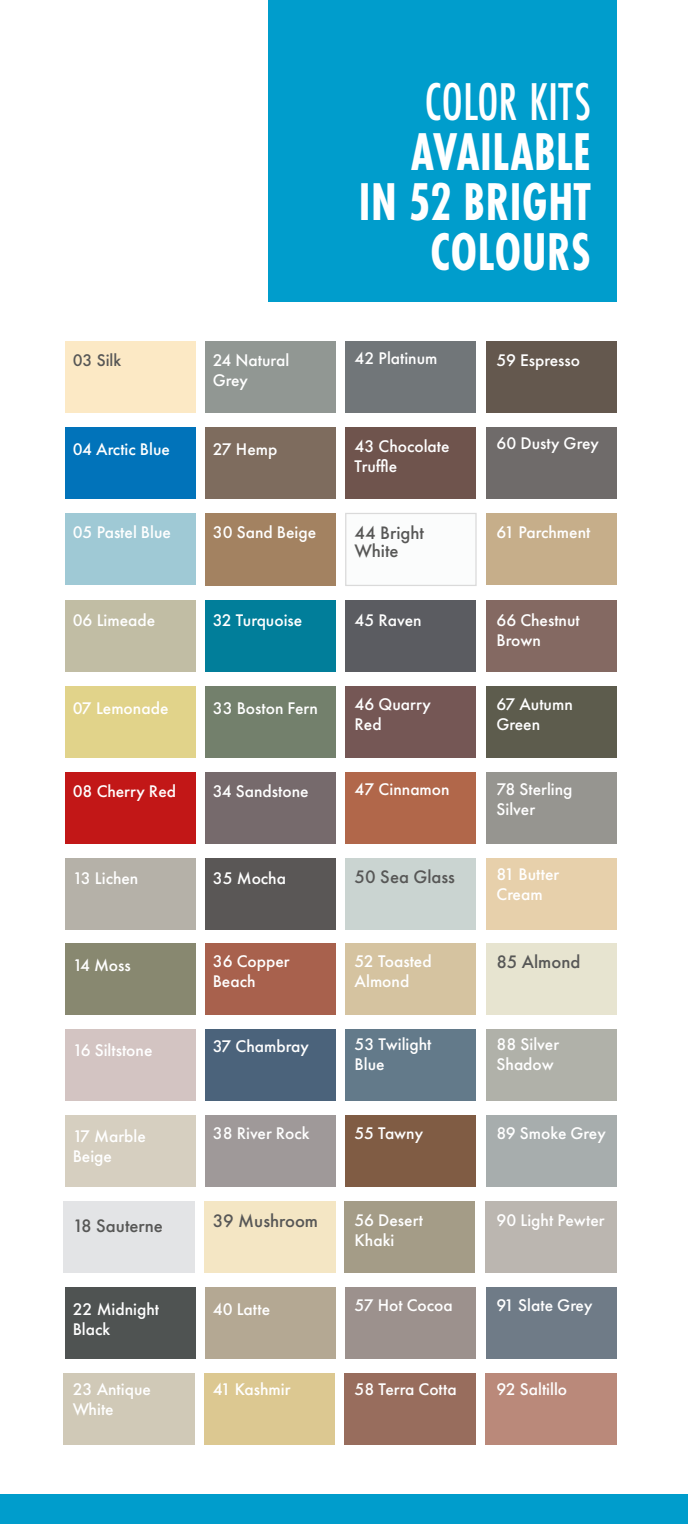
<style>
.page{position:relative;width:688px;height:1524px;background:#fff}
.page>*{position:absolute;margin:0;border:0;box-sizing:border-box;transform-origin:0 0}
.t1{font:700 55.25px/50px "Futura PT Cond";letter-spacing:.01em;color:#fff;text-align:right;scale:.9 1}
.t2{font:500 55.25px "Futura PT Cond";letter-spacing:.01em;color:#fff;scale:.9 1}
.t3{font:500 18.75px/17.5px "Futura PT";color:#575756}
.t4{font:500 17.5px/20px "Futura PT";color:#fff}
.t5{font:500 17.5px "Futura PT";color:#575756}
</style>
<div class="page">
<div style="left:269px;top:0;width:348px;height:302px;background:#009dcc"></div>
<div style="left:65px;top:341px;width:130px;height:72px;background:#fce9c5"></div>
<div style="left:205px;top:341px;width:130px;height:72px;background:#919793"></div>
<div style="left:486px;top:341px;width:131px;height:72px;background:#64584e"></div>
<div style="left:65px;top:600px;width:130px;height:72px;background:#c1bda4"></div>
<div style="left:345px;top:600px;width:131px;height:72px;background:#5b5c61"></div>
<div style="left:205px;top:600px;width:130px;height:72px;background:#017e9a"></div>
<div style="left:486px;top:600px;width:131px;height:72px;background:#846962"></div>
<div style="left:65px;top:427px;width:130px;height:72px;background:#0173ba"></div>
<div style="left:205px;top:427px;width:130px;height:72px;background:#7e6c5e"></div>
<div style="left:486px;top:427px;width:131px;height:72px;background:#6f6b6a"></div>
<div style="left:65px;top:686px;width:130px;height:72px;background:#e1d38a"></div>
<div style="left:345px;top:686px;width:131px;height:72px;background:#755755"></div>
<div style="left:205px;top:686px;width:130px;height:72px;background:#73806c"></div>
<div style="left:486px;top:686px;width:131px;height:72px;background:#5d5c4d"></div>
<div style="left:65px;top:857px;width:130px;height:72px;background:#b5b1a8"></div>
<div style="left:345px;top:857px;width:131px;height:72px;background:#cad4d1"></div>
<div style="left:205px;top:857px;width:130px;height:72px;background:#5a5756"></div>
<div style="left:486px;top:857px;width:131px;height:72px;background:#e7d0ab"></div>
<div style="left:65px;top:1029px;width:130px;height:72px;background:#d3c4c2"></div>
<div style="left:345px;top:1029px;width:131px;height:72px;background:#637a8a"></div>
<div style="left:205px;top:1029px;width:130px;height:72px;background:#4b637b"></div>
<div style="left:486px;top:1029px;width:131px;height:72px;background:#b0b1a9"></div>
<div style="left:65px;top:513px;width:130px;height:72px;background:#9fc9d5"></div>
<div style="left:345px;top:513px;width:131px;height:73px;background:#fbfcfc;border:1px solid #dadada"></div>
<div style="left:205px;top:513px;width:130px;height:73px;background:#a38261"></div>
<div style="left:486px;top:513px;width:131px;height:72px;background:#c6ae8a"></div>
<div style="left:65px;top:772px;width:130px;height:71px;background:#c21717"></div>
<div style="left:345px;top:772px;width:131px;height:71px;background:#b1674a"></div>
<div style="left:205px;top:772px;width:130px;height:71px;background:#766a6c"></div>
<div style="left:486px;top:772px;width:131px;height:71px;background:#969590"></div>
<div style="left:65px;top:943px;width:130px;height:72px;background:#888870"></div>
<div style="left:345px;top:943px;width:131px;height:72px;background:#d5c3a0"></div>
<div style="left:205px;top:943px;width:130px;height:72px;background:#a8614d"></div>
<div style="left:486px;top:943px;width:131px;height:72px;background:#e7e4d0"></div>
<div style="left:65px;top:1115px;width:130px;height:72px;background:#d6cfc0"></div>
<div style="left:345px;top:1115px;width:131px;height:72px;background:#805c44"></div>
<div style="left:205px;top:1115px;width:130px;height:72px;background:#9f9999"></div>
<div style="left:486px;top:1115px;width:131px;height:72px;background:#a7adad"></div>
<div style="left:65px;top:1287px;width:130px;height:72px;background:#4f5352"></div>
<div style="left:345px;top:1287px;width:131px;height:72px;background:#9c918d"></div>
<div style="left:205px;top:1287px;width:130px;height:72px;background:#b4a893"></div>
<div style="left:486px;top:1287px;width:131px;height:72px;background:#6f7b87"></div>
<div style="left:64px;top:1201px;width:131px;height:72px;background:#e3e4e6"></div>
<div style="left:344px;top:1201px;width:131px;height:72px;background:#a49c87"></div>
<div style="left:204px;top:1201px;width:131px;height:72px;background:#f4e6c4"></div>
<div style="left:485px;top:1201px;width:132px;height:72px;background:#bbb6b0"></div>
<div style="left:64px;top:1372px;width:131px;height:72px;background:#d0c9b7"></div>
<div style="left:344px;top:1372px;width:132px;height:72px;background:#986d5d"></div>
<div style="left:204px;top:1372px;width:130px;height:72px;background:#dcc891"></div>
<div style="left:485px;top:1372px;width:132px;height:72px;background:#ba897a"></div>
<div style="left:345px;top:427px;width:131px;height:72px;background:#6f544d"></div>
<div style="left:345px;top:341px;width:131px;height:72px;background:#717679"></div>
<div style="left:0;top:1495px;width:687px;height:29px;background:#009dcc"></div>
<h1 class="t2" style="left:425px;top:69px;width:186px">COLOR KITS</h1>
<h1 class="t1" style="left:359px;top:127px;width:259px">AVAILABLE<br>IN 52 BRIGHT<br>COLOURS</h1>
<p class="t5" style="left:73px;top:350px;width:50px">03 Silk</p>
<p class="t4" style="left:213px;top:350px;width:78px">24 Natural<br>Grey</p>
<p class="t4" style="left:354px;top:348px;width:84px">42 Platinum</p>
<p class="t4" style="left:496px;top:350px;width:85px">59 Espresso</p>
<p class="t4" style="left:73px;top:439px;width:99px">04 Arctic Blue</p>
<p class="t4" style="left:213px;top:439px;width:66px">27 Hemp</p>
<p class="t4" style="left:354px;top:436px;width:96px">43 Chocolate<br>Truffle</p>
<p class="t4" style="left:496px;top:433px;width:104px">60 Dusty Grey</p>
<p class="t4" style="left:73px;top:522px;width:100px">05 Pastel Blue</p>
<p class="t4" style="left:213px;top:522px;width:105px">30 Sand Beige</p>
<p class="t3" style="left:354px;top:524px;width:71px">44 Bright<br>White</p>
<p class="t4" style="left:496px;top:522px;width:95px">61 Parchment</p>
<p class="t4" style="left:73px;top:610px;width:84px">06 Limeade</p>
<p class="t4" style="left:213px;top:610px;width:91px">32 Turquoise</p>
<p class="t4" style="left:354px;top:610px;width:69px">45 Raven</p>
<p class="t4" style="left:496px;top:610px;width:85px">66 Chestnut<br>Brown</p>
<p class="t4" style="left:73px;top:698px;width:97px">07 Lemonade</p>
<p class="t4" style="left:213px;top:698px;width:107px">33 Boston Fern</p>
<p class="t4" style="left:354px;top:694px;width:78px">46 Quarry<br>Red</p>
<p class="t4" style="left:496px;top:694px;width:78px">67 Autumn<br>Green</p>
<p class="t4" style="left:73px;top:781px;width:105px">08 Cherry Red</p>
<p class="t4" style="left:213px;top:781px;width:97px">34 Sandstone</p>
<p class="t4" style="left:354px;top:779px;width:96px">47 Cinnamon</p>
<p class="t4" style="left:496px;top:779px;width:78px">78 Sterling<br>Silver</p>
<p class="t4" style="left:73px;top:868px;width:67px">13 Lichen</p>
<p class="t4" style="left:213px;top:867px;width:75px">35 Mocha</p>
<p class="t3" style="left:354px;top:868px;width:102px">50 Sea Glass</p>
<p class="t4" style="left:496px;top:864px;width:64px">81 Butter<br>Cream</p>
<p class="t4" style="left:73px;top:955px;width:60px">14 Moss</p>
<p class="t4" style="left:213px;top:951px;width:78px">36 Copper<br>Beach</p>
<p class="t4" style="left:354px;top:951px;width:78px">52 Toasted<br>Almond</p>
<p class="t3" style="left:496px;top:953px;width:85px">85 Almond</p>
<p class="t4" style="left:73px;top:1040px;width:81px">16 Siltstone</p>
<p class="t4" style="left:213px;top:1036px;width:98px">37 Chambray</p>
<p class="t4" style="left:354px;top:1034px;width:78px">53 Twilight<br>Blue</p>
<p class="t4" style="left:496px;top:1034px;width:64px">88 Silver<br>Shadow</p>
<p class="t4" style="left:73px;top:1125px;width:75px">17 Marble<br>Beige</p>
<p class="t4" style="left:213px;top:1123px;width:98px">38 River Rock</p>
<p class="t4" style="left:354px;top:1123px;width:70px">55 Tawny</p>
<p class="t4" style="left:496px;top:1123px;width:111px">89 Smoke Grey</p>
<p class="t3" style="left:73px;top:1216px;width:92px">18 Sauterne</p>
<p class="t3" style="left:213px;top:1212px;width:107px">39 Mushroom</p>
<p class="t4" style="left:354px;top:1210px;width:70px">56 Desert<br>Khaki</p>
<p class="t4" style="left:496px;top:1210px;width:110px">90 Light Pewter</p>
<p class="t4" style="left:73px;top:1299px;width:88px">22 Midnight<br>Black</p>
<p class="t4" style="left:213px;top:1299px;width:59px">40 Latte</p>
<p class="t4" style="left:354px;top:1294px;width:100px">57 Hot Cocoa</p>
<p class="t4" style="left:496px;top:1295px;width:97px">91 Slate Grey</p>
<p class="t4" style="left:73px;top:1379px;width:80px">23 Antique<br>White</p>
<p class="t4" style="left:213px;top:1379px;width:79px">41 Kashmir</p>
<p class="t4" style="left:354px;top:1379px;width:104px">58 Terra Cotta</p>
<p class="t4" style="left:496px;top:1379px;width:72px">92 Saltillo</p>
</div>
